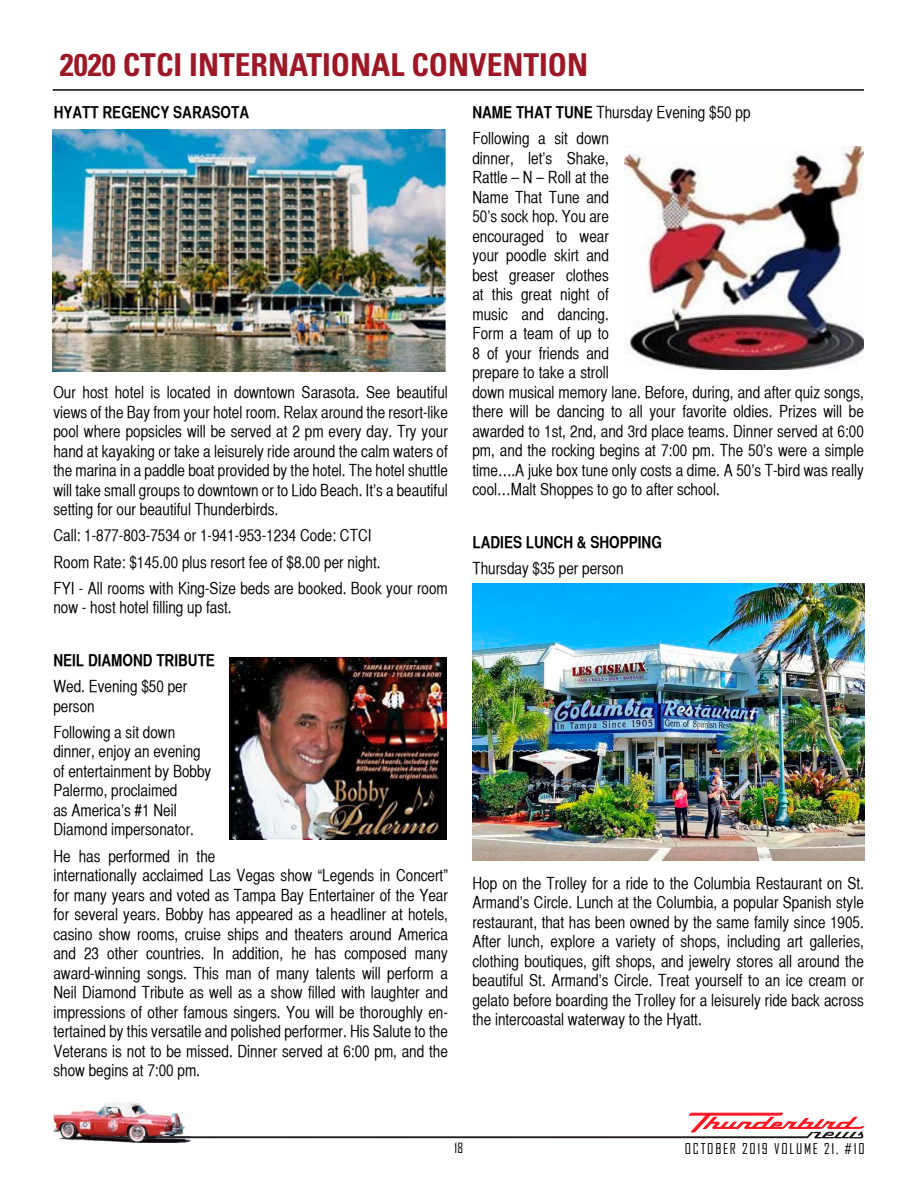
<style>
.page{position:relative;width:918px;height:1188px;background:#fff}
.page>*{position:absolute;margin:0;border:0;box-sizing:border-box;transform-origin:0 0}
.t1{font:700 condensed 31.5px "Univers";color:#9d1826}
.t2{font:16.5px/19.5px "Helvetica CY Plain";color:#000}
.t3{font:16.5px "Helvetica CY Bold";color:#000}
.t4{font:14.25px "Agency FB";letter-spacing:.12em;color:#000}
.t5{font:13.5px "Agency FB";color:#000}
.s1{font-family:"Helvetica CY Bold"}
</style>
<div class="page">
<hr style="left:53px;top:89px;width:811px;height:2px;background:#000">
<img style="left:53px;top:130px;width:392px;height:241px">
<img style="left:230px;top:657px;width:216px;height:182px">
<img style="left:624px;top:146px;width:240px;height:223px">
<img style="left:472px;top:583px;width:393px;height:277px">
<svg style="left:191px;top:1113px;width:674px;height:25px"></svg>
<img style="left:53px;top:1102px;width:138px;height:41px">
<img style="left:115px;top:1136px;width:76px;height:2px">
<h1 class="t1" style="left:60px;top:45px;width:530px">2020 CTCI INTERNATIONAL CONVENTION</h1>
<p class="t3" style="left:54px;top:102px;width:197px">HYATT REGENCY SARASOTA</p>
<p class="t2" style="left:53px;top:383px;width:396px;text-align:justify">Our host hotel is located in downtown Sarasota. See beautiful views of the Bay from your hotel room. Relax around the resort-like pool where popsicles will be served at 2 pm every day. Try your hand at kayaking or take a leisurely ride around the calm waters of the marina in a paddle boat provided by the hotel. The hotel shuttle will take small groups to downtown or to Lido Beach. It’s a beautiful setting for our beautiful Thunderbirds.</p>
<p class="t2" style="left:53px;top:522px;width:396px;line-height:26.2px">Call: 1-877-803-7534 or 1-941-953-1234 Code: CTCI<br>Room Rate: $145.00 plus resort fee of $8.00 per night.<br>FYI - All rooms with King-Size beds are booked. Book your room</p>
<p class="t2" style="left:53px;top:598px;width:180px">now - host hotel filling up fast.</p>
<p class="t3" style="left:53px;top:650px;width:163px">NEIL DIAMOND TRIBUTE</p>
<p class="t2" style="left:53px;top:677px;width:135px">Wed. Evening $50 per person</p>
<p class="t2" style="left:53px;top:722px;width:159px">Following a sit down dinner, enjoy an evening of entertainment by Bobby<br>Palermo, proclaimed<br>as America’s #1 Neil<br>Diamond impersonator.</p>
<p class="t2" style="left:53px;top:846px;width:396px">He has performed in the<br>internationally acclaimed Las Vegas show “Legends in Concert” for many years and voted as Tampa Bay Entertainer of the Year for several years. Bobby has appeared as a headliner at hotels, casino show rooms, cruise ships and theaters around America and 23 other countries. In addition, he has composed many award-winning songs. This man of many talents will perform a Neil Diamond Tribute as well as a show filled with laughter and impressions of other famous singers. You will be thoroughly en&shy;tertained by this versatile and polished performer. His Salute to the Veterans is not to be missed. Dinner served at 6:00 pm, and the show begins at 7:00 pm.</p>
<p class="t2" style="left:472px;top:99px;width:280px;line-height:26.2px"><span class="s1">NAME THAT TUNE</span> Thursday Evening $50 pp<br>Following a sit down</p>
<p class="t2" style="left:472px;top:148px;width:393px">dinner, let’s Shake,<br>Rattle – N – Roll at the<br>Name That Tune and<br>50’s sock hop. You are<br>encouraged to wear<br>your poodle skirt and<br>best greaser clothes<br>at this great night of<br>music and dancing.<br>Form a team of up to<br>8 of your friends and<br>prepare to take a stroll<br>down musical memory lane. Before, during, and after quiz songs, there will be dancing to all your favorite oldies. Prizes will be awarded to 1st, 2nd, and 3rd place teams. Dinner served at 6:00 pm, and the rocking begins at 7:00 pm. The 50’s were a simple time….A juke box tune only costs a dime. A 50’s T-bird was really cool…Malt Shoppes to go to after school.</p>
<p class="t3" style="left:472px;top:532px;width:191px">LADIES LUNCH &amp; SHOPPING</p>
<p class="t2" style="left:472px;top:558px;width:153px">Thursday $35 per person</p>
<p class="t2" style="left:472px;top:873px;width:393px;text-align:justify">Hop on the Trolley for a ride to the Columbia Restaurant on St.<br>Armand’s Circle. Lunch at the Columbia, a popular Spanish style restaurant, that has been owned by the same family since 1905.<br>After lunch, explore a variety of shops, including art galleries, clothing boutiques, gift shops, and jewelry stores all around the beautiful St. Armand’s Circle. Treat yourself to an ice cream or gelato before boarding the Trolley for a leisurely ride back across the intercoastal waterway to the Hyatt.</p>
<p class="t5" style="left:455px;top:1140px;width:10px">18</p>
<p class="t4" style="left:685px;top:1140px;width:181px">OCTOBER 2019 VOLUME 21, #10</p>
</div>
